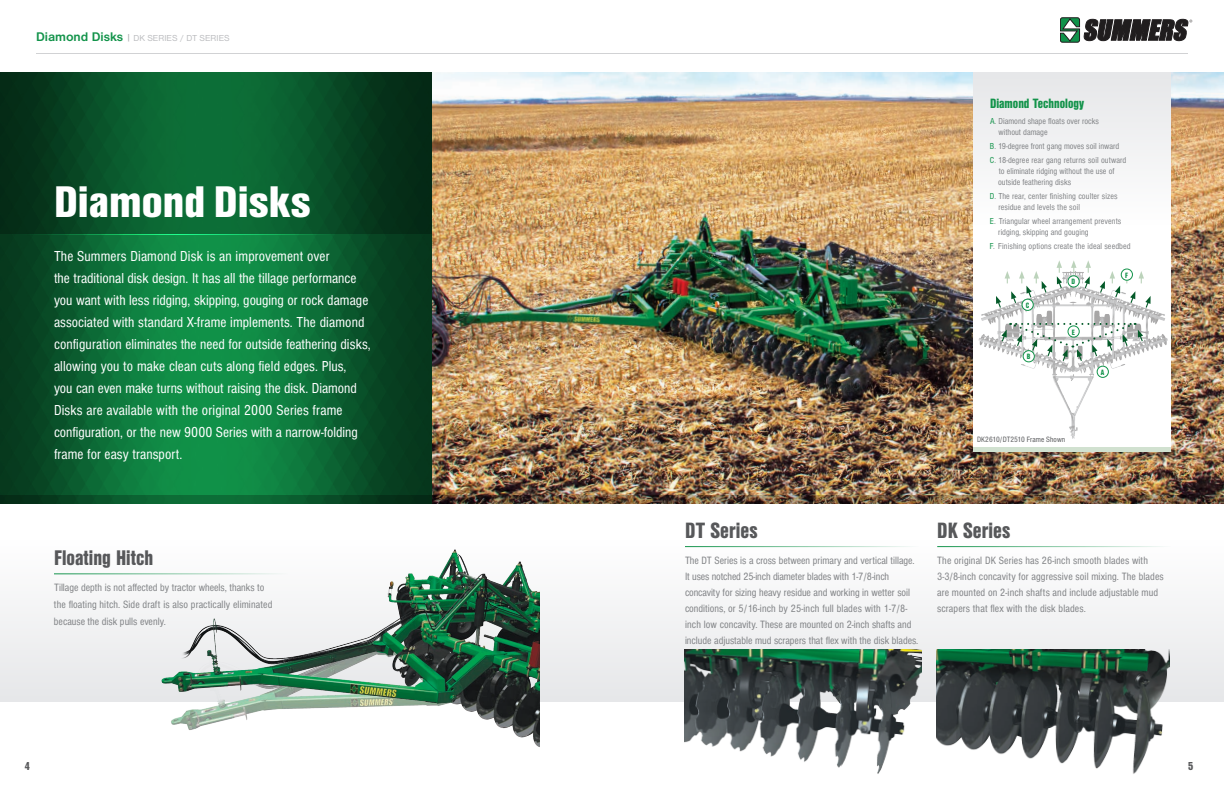
<style>
.page{position:relative;width:1224px;height:792px;background:#fff}
.page>*{position:absolute;margin:0;border:0;box-sizing:border-box;transform-origin:0 0}
.Headline{font:46px "Nimbus San TOT Bla Con";color:#fff}
.t1{font:23px "Nimbus San DOT Bla Con";color:#57585a}
.Feature_-_Headline{font:22px "Nimbus San DOT Bla Con";color:#57585a}
.Intro_Copy{font:15px/22px "Nimbus San DOT Reg Con";color:#fff}
.Options_-_headline{font:14px "Nimbus San DOT Bla Con";color:#12934a}
.t2{font:12px "Nimbus San DOT Bla Con";color:#57585a}
.Feature_-_Copy{font:11px/16px "Nimbus San DOT Reg Con";color:#808285}
.Options_-_Copy{font:9px/11px "Nimbus San DOT Reg Con";color:#808285}
.t3{font:9px "Nimbus San DOT";letter-spacing:.01em;color:#bcbdc0}
.Options_-_headline-2{font:8px "Nimbus San DOT Reg Con";letter-spacing:.01em;color:#57585a}
.t4{font:8px "Nimbus San DOT Bla Con";color:#12934a}
.s1{font-weight:700;font-size:13px;color:#12934a}
.s2{color:#a8a9ad}
.s3{color:#12934a}
</style>
<div class="page">
<img style="left:432px;top:72px;width:792px;height:423px">
<hr style="left:36px;top:53px;width:1152px;height:1px;background:#d1d2d4">
<svg style="left:1060px;top:18px;width:132px;height:24px"></svg>
<div style="left:0;top:540px;width:1224px;height:162px;background:#f5f5f6"></div>
<img style="left:0;top:235px;width:76px;height:260px">
<img style="left:76px;top:234px;width:356px;height:261px">
<hr style="left:0;top:234px;width:354px;height:1px;background:#fff">
<svg style="left:0;top:72px;width:432px;height:162px;background:#084f28"></svg>
<div style="left:973px;top:70px;width:198px;height:380px;background:#fff"></div>
<div style="left:973px;top:72px;width:198px;height:153px;background:#f2f2f3"></div>
<div style="left:973px;top:447px;width:198px;height:5px;background:#d1e1d0"></div>
<img style="left:0;top:495px;width:1224px;height:9px">
<hr style="left:54px;top:574px;width:234px;height:1px;background:#12934a">
<img style="left:684px;top:649px;width:238px;height:125px">
<hr style="left:937px;top:546px;width:234px;height:1px;background:#12934a">
<hr style="left:685px;top:546px;width:234px;height:1px;background:#12934a">
<img style="left:936px;top:649px;width:234px;height:125px">
<img style="left:978px;top:267px;width:190px;height:172px">
<div style="left:1022px;top:299px;width:12px;height:12px;border:1px solid #12934a;border-radius:50%"></div>
<div style="left:1097px;top:366px;width:11px;height:11px;background:#fff;border-radius:50%"></div>
<div style="left:1097px;top:366px;width:12px;height:12px;border:1px solid #12934a;border-radius:50%"></div>
<div style="left:1068px;top:276px;width:11px;height:11px;background:#fff;border-radius:50%"></div>
<div style="left:1068px;top:275px;width:12px;height:12px;border:1px solid #12934a;border-radius:50%"></div>
<svg style="left:1099px;top:271px;width:52px;height:38px"></svg>
<svg style="left:1084px;top:260px;width:7px;height:29px"></svg>
<svg style="left:1071px;top:260px;width:6px;height:13px"></svg>
<svg style="left:1057px;top:260px;width:6px;height:29px"></svg>
<svg style="left:996px;top:271px;width:52px;height:38px"></svg>
<div style="left:1121px;top:269px;width:11px;height:11px;background:#fff;border-radius:50%"></div>
<div style="left:1121px;top:269px;width:12px;height:12px;border:1px solid #12934a;border-radius:50%"></div>
<svg style="left:1001px;top:322px;width:143px;height:40px"></svg>
<img style="left:130px;top:549px;width:410px;height:198px">
<p class="t3" style="left:36px;top:33px;width:195px"><span class="s1">Diamond Disks</span> <span class="s2">|</span> DK SERIES / DT SERIES</p>
<p class="Headline" style="left:54px;top:176px;width:258px">Diamond Disks</p>
<p class="Intro_Copy" style="left:54px;top:245px;width:318px">The Summers Diamond Disk is an improvement over<br>the traditional disk design. It has all the tillage performance you want with less ridging, skipping, gouging or rock damage associated with standard X-frame implements. The diamond configuration eliminates the need for outside feathering disks, allowing you to make clean cuts along field edges. Plus,<br>you can even make turns without raising the disk. Diamond Disks are available with the original 2000 Series frame configuration, or the new 9000 Series with a narrow-folding frame for easy transport.</p>
<p class="Feature_-_Headline" style="left:54px;top:545px;width:101px">Floating Hitch</p>
<p class="Feature_-_Copy" style="left:54px;top:579px;width:220px;line-height:17px">Tillage depth is not affected by tractor wheels, thanks to the floating hitch. Side draft is also practically eliminated because the disk pulls evenly.</p>
<p class="t2" style="left:25px;top:759px;width:7px">4</p>
<p class="Options_-_headline" style="left:990px;top:95px;width:96px">Diamond Technology</p>
<p class="Options_-_Copy" style="left:999px;top:116px;width:102px;text-indent:-9px"><span class="s3">A</span>. Diamond shape floats over rocks without damage</p>
<p class="Options_-_Copy" style="left:990px;top:141px;width:131px"><span class="s3">B</span>. 19-degree front gang moves soil inward</p>
<p class="Options_-_Copy" style="left:998px;top:155px;width:130px;text-indent:-8px"><span class="s3">C</span>. 18-degree rear gang returns soil outward to eliminate ridging without the use of outside feathering disks</p>
<p class="Options_-_Copy" style="left:998px;top:191px;width:121px;text-indent:-8px"><span class="s3">D</span>. The rear, center finishing coulter sizes residue and levels the soil</p>
<p class="Options_-_Copy" style="left:998px;top:216px;width:125px;text-indent:-8px"><span class="s3">E</span>. Triangular wheel arrangement prevents ridging, skipping and gouging</p>
<p class="Options_-_Copy" style="left:990px;top:241px;width:142px"><span class="s3">F</span>. Finishing options create the ideal seedbed</p>
<p class="t4" style="left:1026px;top:301px;width:5px">C</p>
<p class="t4" style="left:1027px;top:352px;width:5px">B</p>
<p class="t4" style="left:1072px;top:277px;width:5px">D</p>
<p class="t4" style="left:1072px;top:327px;width:5px">E</p>
<p class="Options_-_headline-2" style="left:977px;top:435px;width:90px">DK2610/DT2510 Frame Shown</p>
<p class="t4" style="left:1125px;top:270px;width:4px">F</p>
<p class="t4" style="left:1101px;top:368px;width:5px">A</p>
<p class="t1" style="left:685px;top:517px;width:74px">DT Series</p>
<p class="Feature_-_Copy" style="left:685px;top:552px;width:235px">The DT Series is a cross between primary and vertical tillage.<br>It uses notched 25-inch diameter blades with 1-7/8-inch concavity for sizing heavy residue and working in wetter soil conditions, or 5/16-inch by 25-inch full blades with 1-7/8- inch low concavity. These are mounted on 2-inch shafts and include adjustable mud scrapers that flex with the disk blades.</p>
<p class="t1" style="left:937px;top:517px;width:75px">DK Series</p>
<p class="Feature_-_Copy" style="left:937px;top:552px;width:228px">The original DK Series has 26-inch smooth blades with 3-3/8-inch concavity for aggressive soil mixing. The blades are mounted on 2-inch shafts and include adjustable mud scrapers that flex with the disk blades.</p>
<p class="t2" style="left:1188px;top:759px;width:7px">5</p>
</div>
